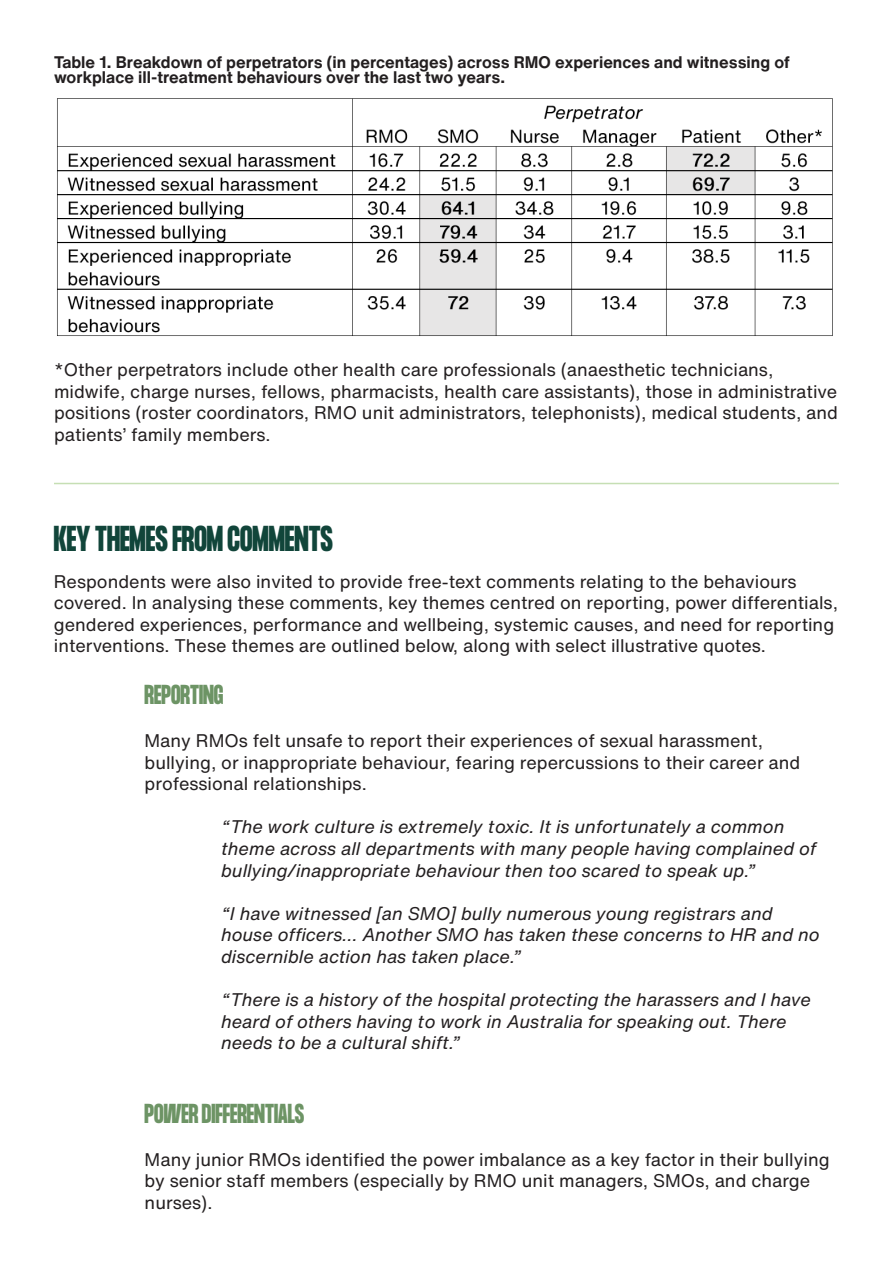
<style>
.page{position:relative;width:893px;height:1263px;background:#fff}
.page>*{position:absolute;margin:0;border:0;box-sizing:border-box;transform-origin:0 0}
.SubHeading{font:700 31.5px "Formula Condensed";color:#11453a}
.SubHeading-2{font:700 24px "Formula Condensed";color:#6d9465}
.t1{font:18px/21.6px "Helvetica Now Text";color:#231f20}
.t2{font:italic 18px/21.6px "Helvetica Now Text";color:#231f20}
.t3{font:700 16.5px/15px "Helvetica Now Text";color:#231f20}
</style>
<div class="page">
<img style="left:57px;top:98px;width:776px;height:238px">
<hr style="left:54px;top:483px;width:785px;height:1px;background:#c6dfb4">
<p class="t3" style="left:54px;top:55px;width:737px">Table 1. Breakdown of perpetrators (in percentages) across RMO experiences and witnessing of workplace ill-treatment behaviours over the last two years.</p>
<p class="t1" style="left:54px;top:358px;width:786px">*Other perpetrators include other health care professionals (anaesthetic technicians, midwife, charge nurses, fellows, pharmacists, health care assistants), those in administrative positions (roster coordinators, RMO unit administrators, telephonists), medical students, and patients’ family members.</p>
<p class="SubHeading" style="left:54px;top:520px;width:281px">KEY THEMES FROM COMMENTS</p>
<p class="t1" style="left:54px;top:570px;width:786px">Respondents were also invited to provide free-text comments relating to the behaviours covered. In analysing these comments, key themes centred on reporting, power differentials, gendered experiences, performance and wellbeing, systemic causes, and need for reporting interventions. These themes are outlined below, along with select illustrative quotes.</p>
<p class="SubHeading-2" style="left:145px;top:680px;width:80px">REPORTING</p>
<p class="t1" style="left:145px;top:729px;width:657px">Many RMOs felt unsafe to report their experiences of sexual harassment, bullying, or inappropriate behaviour, fearing repercussions to their career and professional relationships.</p>
<p class="t2" style="left:221px;top:816px;width:597px">“The work culture is extremely toxic. It is unfortunately a common theme across all departments with many people having complained of bullying/inappropriate behaviour then too scared to speak up.”</p>
<p class="t2" style="left:221px;top:902px;width:600px">“I have witnessed [an SMO] bully numerous young registrars and house officers… Another SMO has taken these concerns to HR and no discernible action has taken place.”</p>
<p class="t2" style="left:221px;top:988px;width:591px">“There is a history of the hospital protecting the harassers and I have heard of others having to work in Australia for speaking out. There needs to be a cultural shift.”</p>
<p class="SubHeading-2" style="left:145px;top:1099px;width:161px">POWER DIFFERENTIALS</p>
<p class="t1" style="left:145px;top:1148px;width:686px">Many junior RMOs identified the power imbalance as a key factor in their bullying by senior staff members (especially by RMO unit managers, SMOs, and charge nurses).</p>
</div>
